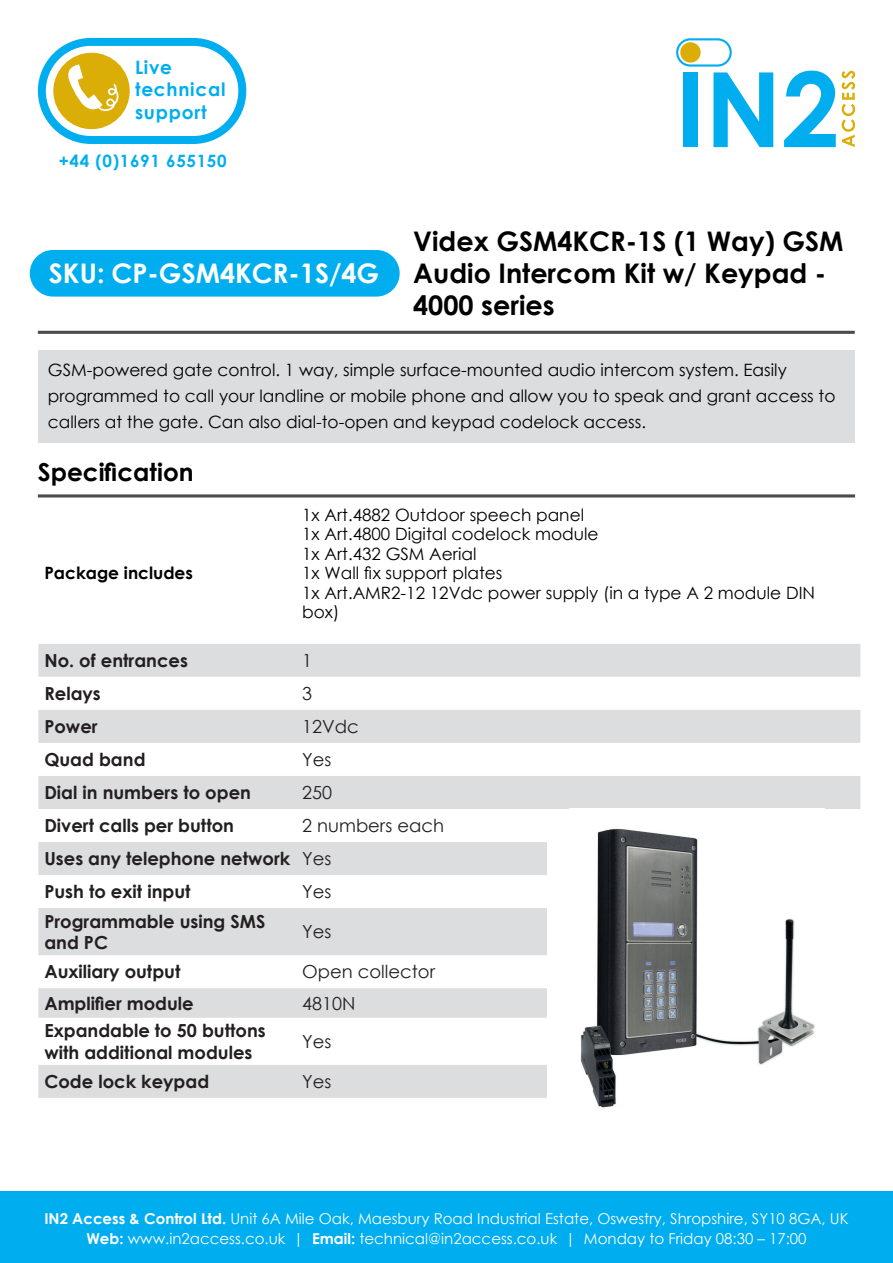
<style>
.page{position:relative;width:893px;height:1263px;background:#fff}
.page>*{position:absolute;margin:0;border:0;box-sizing:border-box;transform-origin:0 0}
.t1{font:700 27px/32.4px "Century Gothic";color:#000001}
.t2{font:700 27px "Century Gothic";color:#fff}
.t3{font:700 24.75px "Century Gothic";color:#000001}
.t4{font:700 18.6px/22.2px "Century Gothic";letter-spacing:.04em;color:#00aeef}
.t5{font:700 18px/33px "Century Gothic";color:#231f20}
.t6{font:18px "Century Gothic";color:#231f20}
.t7{font:16.95px/19.5px "Century Gothic";color:#000001}
.t8{font:700 16.95px "Century Gothic";letter-spacing:.04em;color:#00aeef}
.t9{font:700 16.95px "Century Gothic";color:#000001}
.t10{font:15px/20.2px "Century Gothic";color:#fff;text-align:center}
.s1{font-weight:400}
.s2{font-weight:700}
</style>
<div class="page">
<div style="left:0;top:1192px;width:893px;height:71px;background:#00aeef"></div>
<svg style="left:842px;top:71px;width:13px;height:76px"></svg>
<svg style="left:784px;top:71px;width:52px;height:76px"></svg>
<svg style="left:676px;top:38px;width:97px;height:109px"></svg>
<svg style="left:38px;top:38px;width:208px;height:106px"></svg>
<div style="left:38px;top:351px;width:817px;height:92px;background:#dcdddf"></div>
<hr style="left:38px;top:331px;width:817px;height:3px;background:#4b4c4d">
<hr style="left:38px;top:494px;width:817px;height:3px;background:#4b4c4d">
<div style="left:30px;top:250px;width:370px;height:47px;background:#00aeef;border-radius:23px"></div>
<div style="left:38px;top:644px;width:822px;height:33px;background:#dcdddf"></div>
<svg style="left:38px;top:710px;width:822px;height:388px;fill:#dcdddf"></svg>
<div style="left:547px;top:809px;width:327px;height:352px;background:#fff"></div>
<img style="left:580px;top:829px;width:235px;height:279px">
<p class="t4" style="left:135px;top:55px;width:92px">Live technical support</p>
<p class="t8" style="left:59px;top:148px;width:169px">+44 (0)1691 655150</p>
<h1 class="t2" style="left:49px;top:253px;width:332px">SKU: CP-GSM4KCR-1S/4G</h1>
<h1 class="t1" style="left:413px;top:223px;width:432px">Videx GSM4KCR-1S (1 Way) GSM<br>Audio Intercom Kit w/ Keypad -<br>4000 series</h1>
<p class="t7" style="left:48px;top:356px;width:789px;line-height:26.2px">GSM-powered gate control. 1 way, simple surface-mounted audio intercom system. Easily programmed to call your landline or mobile phone and allow you to speak and grant access to callers at the gate. Can also dial-to-open and keypad codelock access.</p>
<h2 class="t3" style="left:38px;top:454px;width:157px">Specification</h2>
<p class="t9" style="left:44px;top:560px;width:150px">Package includes</p>
<p class="t7" style="left:302px;top:505px;width:514px">1x Art.4882 Outdoor speech panel<br>1x Art.4800 Digital codelock module<br>1x Art.432 GSM Aerial<br>1x Wall fix support plates<br>1x Art.AMR2-12 12Vdc power supply (in a type A 2 module DIN box)</p>
<p class="t5" style="left:44px;top:643px;width:145px">No. of entrances</p>
<p class="t6" style="left:302px;top:648px;width:11px">1</p>
<p class="t5" style="left:44px;top:676px;width:58px">Relays</p>
<p class="t6" style="left:302px;top:681px;width:11px">3</p>
<p class="t5" style="left:44px;top:709px;width:55px">Power</p>
<p class="t6" style="left:302px;top:714px;width:58px">12Vdc</p>
<p class="t5" style="left:44px;top:742px;width:103px">Quad band</p>
<p class="t6" style="left:302px;top:747px;width:31px">Yes</p>
<p class="t5" style="left:44px;top:775px;width:208px">Dial in numbers to open</p>
<p class="t6" style="left:302px;top:780px;width:31px">250</p>
<p class="t5" style="left:44px;top:808px;width:191px">Divert calls per button</p>
<p class="t5" style="left:44px;top:808px;width:401px;text-indent:258px"><span class="s1">2 numbers each<br></span>Uses any telephone network <span class="s1">Yes<br></span>Push to exit input</p>
<p class="t6" style="left:302px;top:879px;width:31px">Yes</p>
<p class="t5" style="left:44px;top:909px;width:223px;line-height:21.6px">Programmable using SMS and PC</p>
<p class="t6" style="left:302px;top:919px;width:31px">Yes</p>
<p class="t5" style="left:44px;top:955px;width:138px">Auxiliary output</p>
<p class="t6" style="left:302px;top:959px;width:134px">Open collector</p>
<p class="t5" style="left:44px;top:986px;width:151px">Amplifier module</p>
<p class="t6" style="left:302px;top:991px;width:55px">4810N</p>
<p class="t5" style="left:44px;top:1019px;width:223px;line-height:21.6px">Expandable to 50 buttons with additional modules</p>
<p class="t6" style="left:302px;top:1029px;width:31px">Yes</p>
<p class="t5" style="left:44px;top:1064px;width:166px">Code lock keypad</p>
<p class="t6" style="left:302px;top:1069px;width:31px">Yes</p>
<p class="t10" style="left:44px;top:1208px;width:806px"><span class="s2">IN2 Access &amp; Control Ltd.</span> Unit 6A Mile Oak, Maesbury Road Industrial Estate, Oswestry, Shropshire, SY10 8GA, UK<br><span class="s2">Web:</span> www.in2access.co.uk | <span class="s2">Email:</span> technical@in2access.co.uk | Monday to Friday 08:30 – 17:00</p>
</div>
